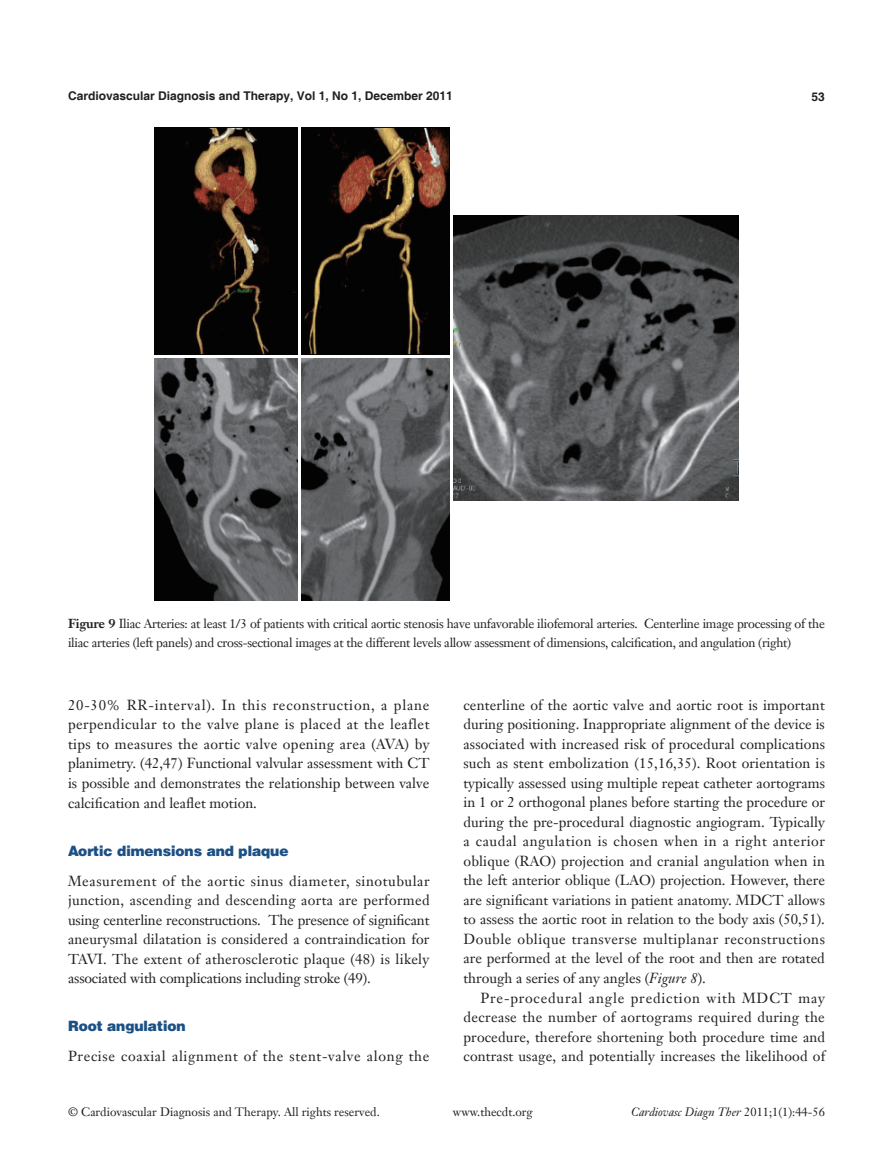
<style>
.page{position:relative;width:893px;height:1170px;background:#fff}
.page>*{position:absolute;margin:0;border:0;box-sizing:border-box;transform-origin:0 0}
.t1{font:14.25px/19.5px "Janson Text LT";color:#231f20;text-align:justify}
.t2{font:14.25px "Janson Text LT";letter-spacing:.045em;color:#231f20}
.t3{font:900 14.25px "Helvetica";color:#1c5085}
.t4{font:12.75px/19.5px "Janson Text LT";letter-spacing:-.02em;color:#231f20}
.t5{font:12px "Janson Text LT";color:#231f20}
.t6{font:700 12px "Helvetica";color:#231f20}
.t7{font:italic 12px "Janson Text LT";color:#231f20}
.s1{font-weight:700}
.s2{font-style:italic}
.s3{font-style:normal}
</style>
<div class="page">
<img style="left:155px;top:128px;width:142px;height:226px">
<img style="left:301px;top:128px;width:148px;height:226px">
<img style="left:155px;top:358px;width:142px;height:242px">
<img style="left:301px;top:358px;width:148px;height:242px">
<img style="left:454px;top:215px;width:284px;height:285px">
<p class="t6" style="left:68px;top:88px;width:386px">Cardiovascular Diagnosis and Therapy, Vol 1, No 1, December 2011</p>
<p class="t6" style="left:812px;top:89px;width:15px">53</p>
<p class="t4" style="left:68px;top:613px;width:758px"><span class="s1">Figure 9</span> Iliac Arteries: at least 1/3 of patients with critical aortic stenosis have unfavorable iliofemoral arteries. Centerline image processing of the iliac arteries (left panels) and cross-sectional images at the different levels allow assessment of dimensions, calcification, and angulation (right)</p>
<p class="t1" style="left:68px;top:695px;width:363px">20-30% RR-interval). In this reconstruction, a plane perpendicular to the valve plane is placed at the leaflet tips to measures the aortic valve opening area (AVA) by planimetry. (42,47) Functional valvular assessment with CT is possible and demonstrates the relationship between valve calcification and leaflet motion.</p>
<p class="t3" style="left:68px;top:841px;width:222px">Aortic dimensions and plaque</p>
<p class="t1" style="left:68px;top:870px;width:363px">Measurement of the aortic sinus diameter, sinotubular junction, ascending and descending aorta are performed using centerline reconstructions. The presence of significant aneurysmal dilatation is considered a contraindication for TAVI. The extent of atherosclerotic plaque (48) is likely associated with complications including stroke (49).</p>
<p class="t3" style="left:68px;top:1016px;width:119px">Root angulation</p>
<p class="t2" style="left:68px;top:1047px;width:363px">Precise coaxial alignment of the stent-valve along the</p>
<p class="t1" style="left:463px;top:695px;width:363px">centerline of the aortic valve and aortic root is important during positioning. Inappropriate alignment of the device is associated with increased risk of procedural complications such as stent embolization (15,16,35). Root orientation is typically assessed using multiple repeat catheter aortograms in 1 or 2 orthogonal planes before starting the procedure or during the pre-procedural diagnostic angiogram. Typically a caudal angulation is chosen when in a right anterior oblique (RAO) projection and cranial angulation when in the left anterior oblique (LAO) projection. However, there are significant variations in patient anatomy. MDCT allows to assess the aortic root in relation to the body axis (50,51).<br>Double oblique transverse multiplanar reconstructions are performed at the level of the root and then are rotated through a series of any angles (<span class="s2">Figure 8</span>).</p>
<p class="t1" style="left:463px;top:987px;width:363px;text-indent:17px">Pre-procedural angle prediction with MDCT may decrease the number of aortograms required during the procedure, therefore shortening both procedure time and contrast usage, and potentially increases the likelihood of</p>
<p class="t5" style="left:68px;top:1104px;width:313px">© Cardiovascular Diagnosis and Therapy. All rights reserved.</p>
<p class="t5" style="left:453px;top:1104px;width:81px">www.thecdt.org</p>
<p class="t7" style="left:631px;top:1104px;width:195px">Cardiovasc Diagn Ther <span class="s3">2011;1(1):44-56</span></p>
</div>
